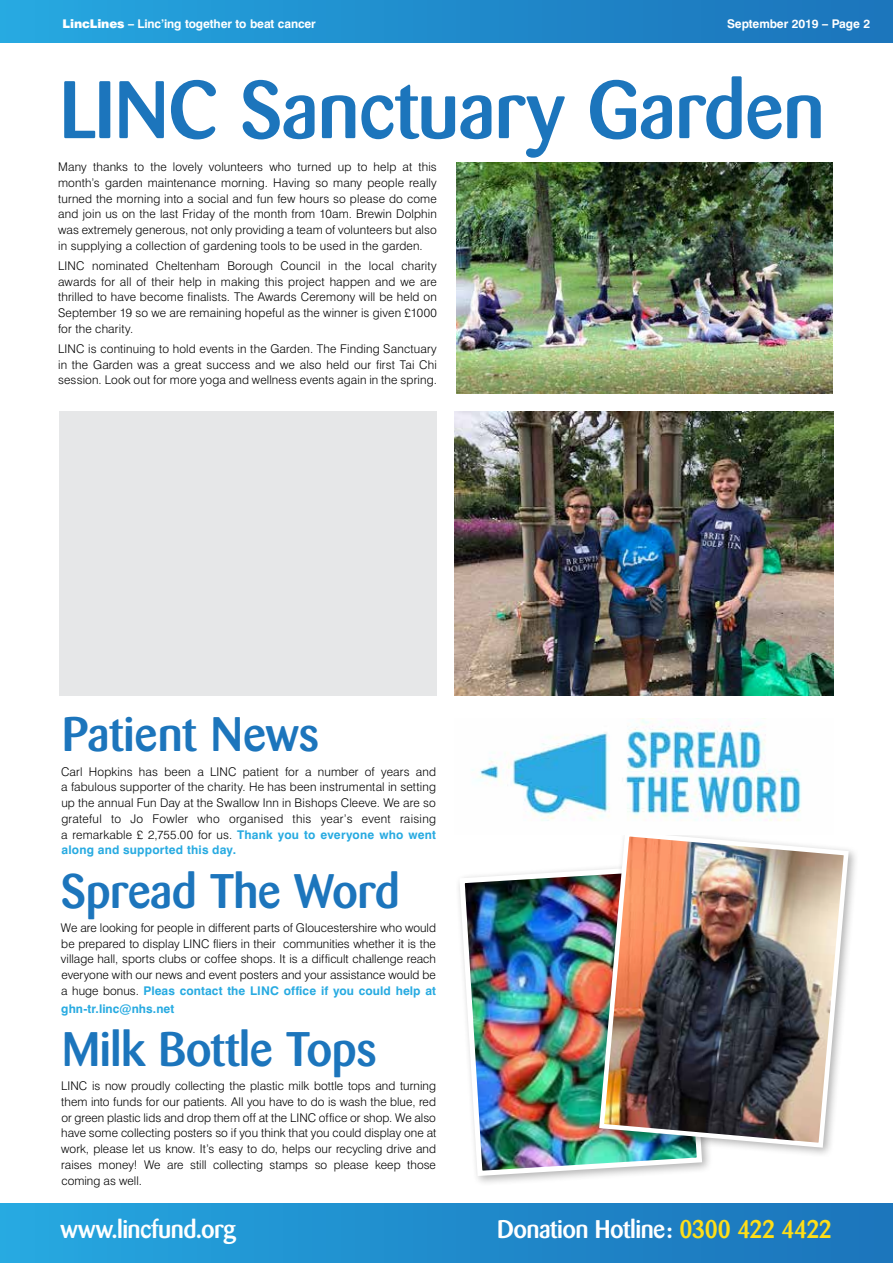
<style>
.page{position:relative;width:893px;height:1263px;background:#fff}
.page>*{position:absolute;margin:0;border:0;box-sizing:border-box;transform-origin:0 0}
.t1{font:500 80.7px "Barmeno";letter-spacing:-.01em;color:#1c75bc}
.t2{font:500 48px "Barmeno";letter-spacing:-.01em;color:#1c75bc}
.t3{font:500 25.35px "Barmeno";letter-spacing:-.02em;color:#fff}
.t4{font:300 12px/15.8px "Swiss 721 BT";letter-spacing:.01em;color:#000;text-align:justify}
.t5{font:700 12px "Swiss 721 BT";letter-spacing:-.01em;color:#fff}
.t6{font:700 12px "Swiss 721 BT";letter-spacing:.005em;color:#27aae1}
.s1{font-weight:900}
.s2{font-weight:700;color:#27aae1}
.s3{color:#ffde17}
</style>
<div class="page">
<div style="left:455px;top:860px;width:258px;height:327px;background:#000;opacity:.3"></div>
<img style="left:457px;top:862px;width:248px;height:317px">
<div style="left:0;top:0;width:893px;height:43px;background:linear-gradient(to right,#26a7e0,#1b72ba)"></div>
<div style="left:0;top:1203px;width:893px;height:60px;background:linear-gradient(to right,#26a7e0,#1b72ba)"></div>
<img style="left:456px;top:163px;width:376px;height:231px">
<div style="left:60px;top:412px;width:377px;height:284px;background:#e6e7e8"></div>
<img style="left:455px;top:412px;width:379px;height:284px">
<div style="left:594px;top:827px;width:266px;height:331px;background:#000;opacity:.3"></div>
<img style="left:597px;top:829px;width:254px;height:321px">
<img style="left:472px;top:719px;width:361px;height:115px">
<p class="t5" style="left:63px;top:17px;width:255px"><span class="s1">LincLines</span> – Linc’ing together to beat cancer</p>
<p class="t5" style="left:727px;top:17px;width:145px">September 2019 – Page 2</p>
<h1 class="t1" style="left:60px;top:63px;width:767px">LINC Sanctuary Garden</h1>
<p class="t4" style="left:58px;top:159px;width:380px">Many thanks to the lovely volunteers who turned up to help at this month’s garden maintenance morning. Having so many people really turned the morning into a social and fun few hours so please do come and join us on the last Friday of the month from 10am. Brewin Dolphin was extremely generous, not only providing a team of volunteers but also in supplying a collection of gardening tools to be used in the garden.</p>
<p class="t4" style="left:58px;top:258px;width:380px">LINC nominated Cheltenham Borough Council in the local charity awards for all of their help in making this project happen and we are thrilled to have become finalists. The Awards Ceremony will be held on September 19 so we are remaining hopeful as the winner is given £1000 for the charity.</p>
<p class="t4" style="left:58px;top:341px;width:380px">LINC is continuing to hold events in the Garden. The Finding Sanctuary in the Garden was a great success and we also held our first Tai Chi session. Look out for more yoga and wellness events again in the spring.</p>
<h2 class="t2" style="left:62px;top:706px;width:259px">Patient News</h2>
<p class="t4" style="left:61px;top:763px;width:376px">Carl Hopkins has been a LINC patient for a number of years and a fabulous supporter of the charity. He has been instrumental in setting up the annual Fun Day at the Swallow Inn in Bishops Cleeve. We are so grateful to Jo Fowler who organised this year’s event raising a remarkable £ 2,755.00 for us. <span class="s2">Thank you to everyone who went along and supported this day.</span></p>
<h2 class="t2" style="left:60px;top:862px;width:341px">Spread The Word</h2>
<p class="t4" style="left:61px;top:919px;width:377px">We are looking for people in different parts of Gloucestershire who would be prepared to display LINC fliers in their communities whether it is the village hall, sports clubs or coffee shops. It is a difficult challenge reach everyone with our news and event posters and your assistance would be a huge bonus. <span class="s2">Pleas contact the LINC office if you could help at</span></p>
<p class="t6" style="left:61px;top:1001px;width:115px">ghn-tr.linc@nhs.net</p>
<h2 class="t2" style="left:62px;top:1021px;width:316px">Milk Bottle Tops</h2>
<p class="t4" style="left:61px;top:1078px;width:377px">LINC is now proudly collecting the plastic milk bottle tops and turning them into funds for our patients. All you have to do is wash the blue, red or green plastic lids and drop them off at the LINC office or shop. We also have some collecting posters so if you think that you could display one at work, please let us know. It’s easy to do, helps our recycling drive and raises money! We are still collecting stamps so please keep those coming as well.</p>
<h3 class="t3" style="left:61px;top:1214px;width:177px">www.lincfund.org</h3>
<h3 class="t3" style="left:497px;top:1214px;width:337px">Donation Hotline: <span class="s3">0300 422 4422</span></h3>
</div>
